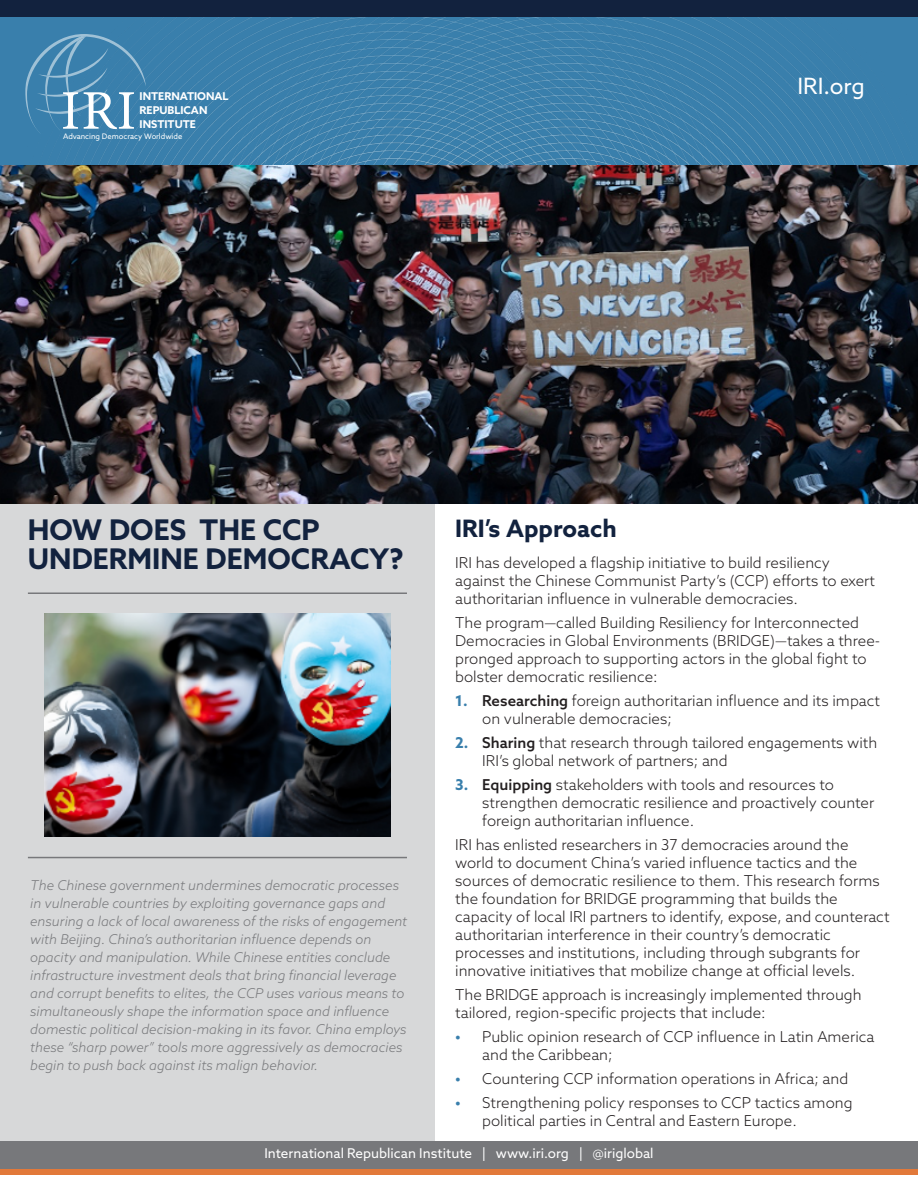
<style>
.page{position:relative;width:918px;height:1188px;background:#fff}
.page>*{position:absolute;margin:0;border:0;box-sizing:border-box;transform-origin:0 0}
.Paragraph_Style_IRI{font:700 28.5px "Azo Sans";color:#12223e}
.Header_2_IRI{font:700 24px "Azo Sans";color:#12223e}
.t1{font:22.5px "Azo Sans";color:#fff}
.Paragraph_Style_IRI-2{font:300 15px/18px "Azo Sans";color:#231f20}
.Paragraph_Style_IRI-3{font:italic 300 13.5px/18px "Azo Sans";color:#77787b}
.t2{font:13.5px "Azo Sans";color:#fff}
.t3{font:700 10.8px/14px "Azo Sans";color:#fff}
.t4{font:7.65px "Azo Sans";color:#fff}
.s1{font-weight:700;color:#397fac}
.s2{font-weight:500}
</style>
<div class="page">
<div style="left:0;top:461px;width:435px;height:685px;background:#d7d8d9"></div>
<img style="left:0;top:16px;width:918px;height:149px">
<div style="left:0;top:0;width:918px;height:16px;background:#12223e"></div>
<img style="left:0;top:165px;width:918px;height:339px">
<img style="left:45px;top:613px;width:345px;height:223px">
<hr style="left:28px;top:592px;width:379px;height:2px;background:#77787b">
<hr style="left:28px;top:857px;width:379px;height:1px;background:#77787b">
<div style="left:0;top:1141px;width:918px;height:28px;background:#77787b"></div>
<div style="left:0;top:1169px;width:918px;height:6px;background:#e2793a"></div>
<svg style="left:25px;top:34px;width:121px;height:100px;background:#528fb6"></svg>
<p class="t3" style="left:140px;top:89px;width:90px">INTERNATIONAL<br>REPUBLICAN<br>INSTITUTE</p>
<p class="t4" style="left:63px;top:132px;width:121px">Advancing Democracy Worldwide</p>
<p class="t1" style="left:797px;top:71px;width:69px">IRI.org</p>
<p class="Paragraph_Style_IRI" style="left:28px;top:511px;width:293px">HOW DOES THE CCP</p>
<p class="Paragraph_Style_IRI" style="left:28px;top:540px;width:377px">UNDERMINE DEMOCRACY?</p>
<p class="Paragraph_Style_IRI-3" style="left:30px;top:876px;width:378px">The Chinese government undermines democratic processes in vulnerable countries by exploiting governance gaps and ensuring a lack of local awareness of the risks of engagement with Beijing. China’s authoritarian influence depends on opacity and manipulation. While Chinese entities conclude infrastructure investment deals that bring financial leverage and corrupt benefits to elites, the CCP uses various means to simultaneously shape the information space and influence domestic political decision-making in its favor. China employs these “sharp power” tools more aggressively as democracies begin to push back against its malign behavior.</p>
<p class="Header_2_IRI" style="left:455px;top:512px;width:163px">IRI’s Approach</p>
<p class="Paragraph_Style_IRI-2" style="left:455px;top:554px;width:421px">IRI has developed a flagship initiative to build resiliency against the Chinese Communist Party’s (CCP) efforts to exert authoritarian influence in vulnerable democracies.</p>
<p class="Paragraph_Style_IRI-2" style="left:455px;top:614px;width:427px">The program—called Building Resiliency for Interconnected Democracies in Global Environments (BRIDGE)—takes a three&shy;pronged approach to supporting actors in the global fight to bolster democratic resilience:</p>
<p class="Paragraph_Style_IRI-2" style="left:482px;top:692px;width:399px;text-indent:-27px"><span class="s1">1.</span> <span class="s2">Researching</span> foreign authoritarian influence and its impact on vulnerable democracies;</p>
<p class="Paragraph_Style_IRI-2" style="left:482px;top:734px;width:397px;text-indent:-27px"><span class="s1">2.</span> <span class="s2">Sharing</span> that research through tailored engagements with<br>IRI’s global network of partners; and</p>
<p class="Paragraph_Style_IRI-2" style="left:482px;top:776px;width:394px;text-indent:-27px"><span class="s1">3.</span> <span class="s2">Equipping</span> stakeholders with tools and resources to strengthen democratic resilience and proactively counter foreign authoritarian influence.</p>
<p class="Paragraph_Style_IRI-2" style="left:455px;top:836px;width:436px">IRI has enlisted researchers in 37 democracies around the world to document China’s varied influence tactics and the sources of democratic resilience to them. This research forms the foundation for BRIDGE programming that builds the capacity of local IRI partners to identify, expose, and counteract authoritarian interference in their country’s democratic processes and institutions, including through subgrants for innovative initiatives that mobilize change at official levels.</p>
<p class="Paragraph_Style_IRI-2" style="left:455px;top:986px;width:408px">The BRIDGE approach is increasingly implemented through tailored, region-specific projects that include:</p>
<p class="Paragraph_Style_IRI-2" style="left:482px;top:1028px;width:394px;text-indent:-27px"><span class="s1">•</span> Public opinion research of CCP influence in Latin America and the Caribbean;</p>
<p class="Paragraph_Style_IRI-2" style="left:455px;top:1070px;width:394px"><span class="s1">•</span> Countering CCP information operations in Africa; and</p>
<p class="Paragraph_Style_IRI-2" style="left:482px;top:1094px;width:372px;text-indent:-27px"><span class="s1">•</span> Strengthening policy responses to CCP tactics among political parties in Central and Eastern Europe.</p>
<p class="t2" style="left:264px;top:1145px;width:391px">International Republican Institute | www.iri.org | @iriglobal</p>
</div>
